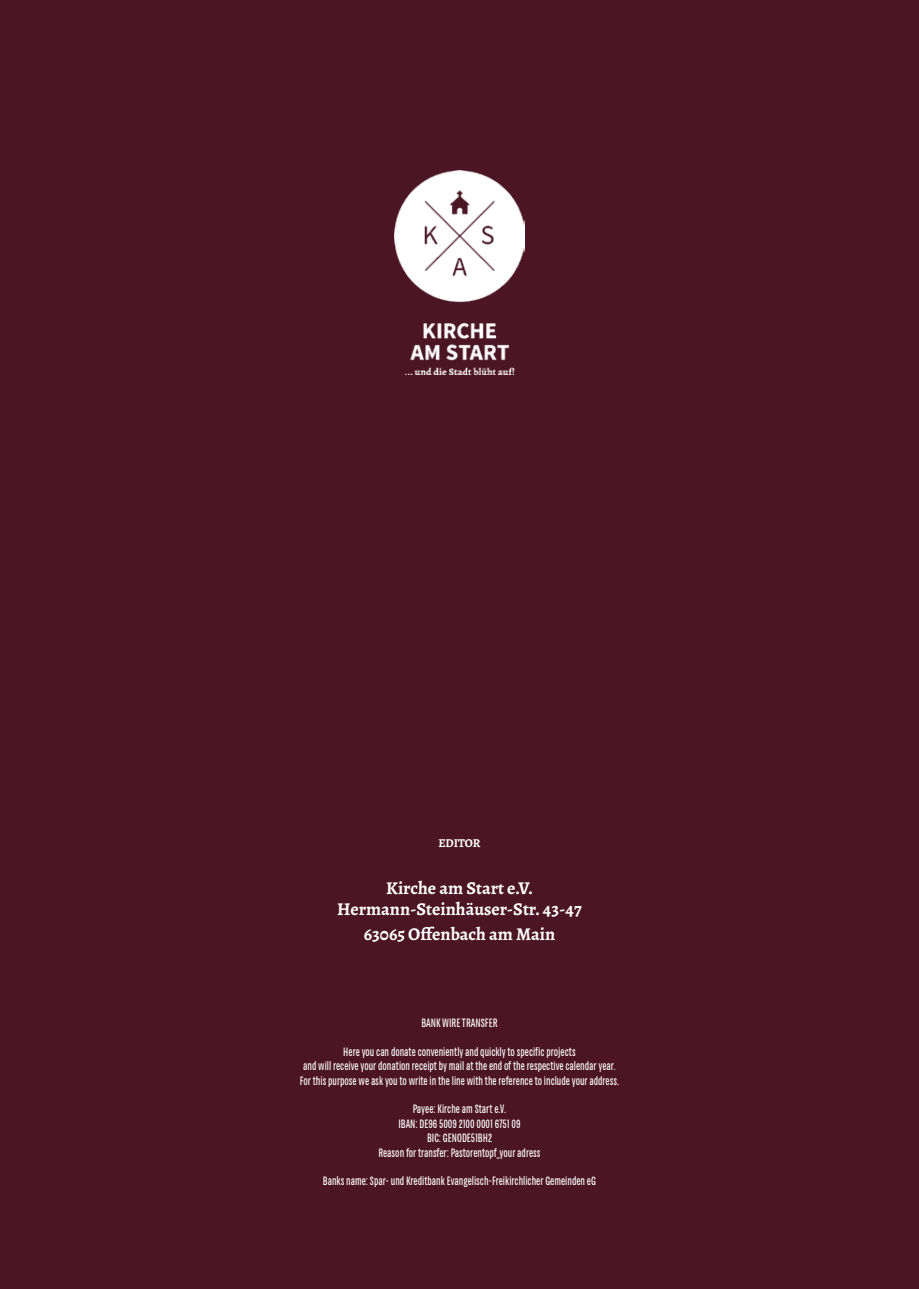
<style>
.page{position:relative;width:919px;height:1289px;background:#fff}
.page>*{position:absolute;margin:0;border:0;box-sizing:border-box;transform-origin:0 0}
.t1{font:700 18px/21.6px "Alegreya";color:#fff;text-align:center}
.t2{font:12px/14.4px "Chartwell Pies";color:#fff;text-align:center}
.t3{font:700 12px "Alegreya";color:#fff}
</style>
<div class="page">
<div style="left:0;top:0;width:918px;height:1288px;background:#4c1526"></div>
<img style="left:394px;top:170px;width:131px;height:204px">
<p class="t3" style="left:438px;top:835px;width:44px">EDITOR</p>
<h1 class="t1" style="left:337px;top:876px;width:246px">Kirche am Start e.V.<br>Hermann-Steinhäuser-Str. 43-47</h1>
<h1 class="t1" style="left:364px;top:923px;width:193px">63065 Offenbach am Main</h1>
<p class="t2" style="left:421px;top:1015px;width:78px">BANK WIRE TRANSFER</p>
<p class="t2" style="left:300px;top:1044px;width:321px">Here you can donate conveniently and quickly to specific projects<br>and will receive your donation receipt by mail at the end of the respective calendar year.<br>For this purpose we ask you to write in the line with the reference to include your address.</p>
<p class="t2" style="left:378px;top:1101px;width:164px">Payee: Kirche am Start e.V.<br>IBAN: DE96 5009 2100 0001 6751 09<br>BIC: GENODE51BH2<br>Reason for transfer: Pastorentopf_your adress</p>
<p class="t2" style="left:323px;top:1173px;width:274px">Banks name: Spar- und Kreditbank Evangelisch-Freikirchlicher Gemeinden eG</p>
</div>
